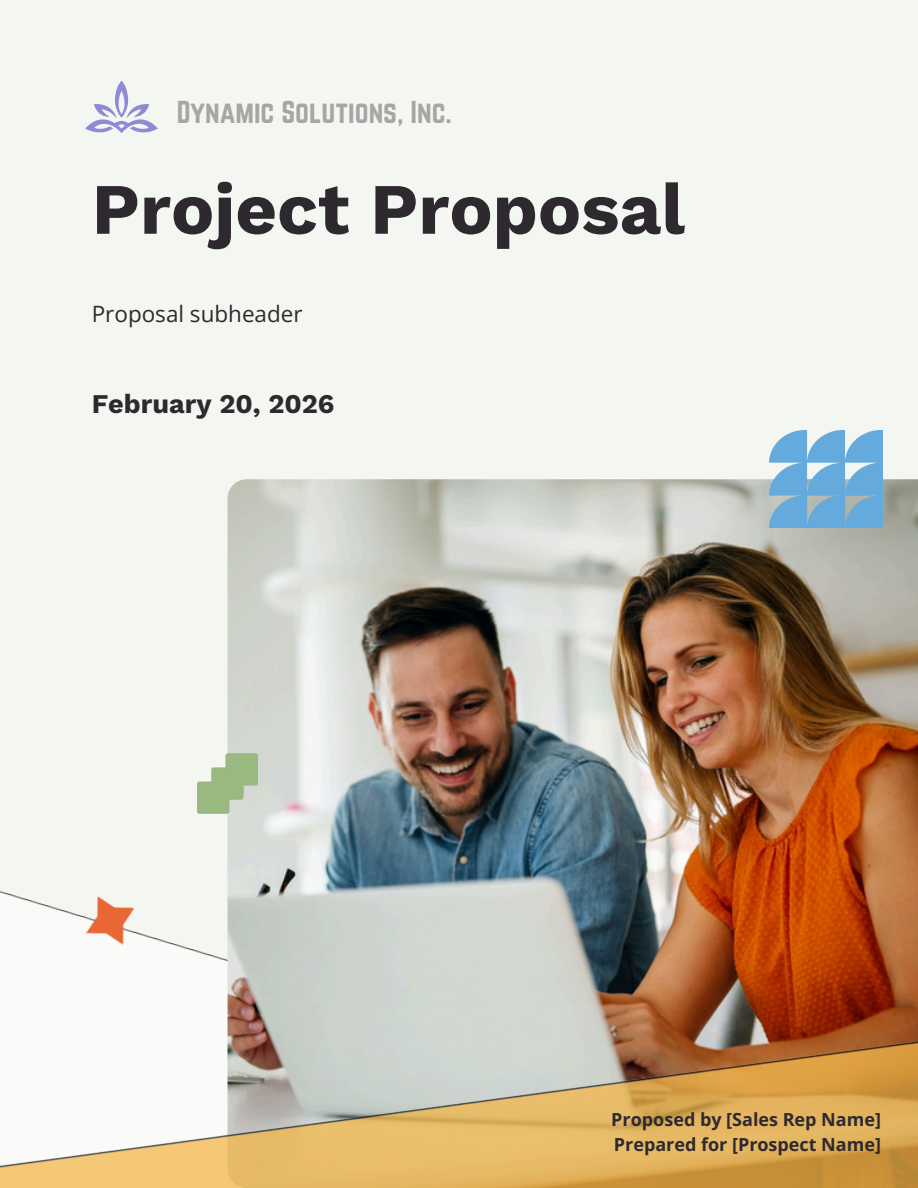
<style>
.page{position:relative;width:918px;height:1188px;background:#f4f7f1}
.page>*{position:absolute;margin:0;border:0;box-sizing:border-box;transform-origin:0 0}
.t1{font:700 72.15px "Work Sans";color:#2e292f}
.t2{font:27.75px "Norwester";color:#a6a6a6}
.t3{font:700 27px "Work Sans";color:#2e292f}
.t4{font:22.5px "Open Sans";color:#2e292f}
.t5{font:700 18px "Open Sans";color:#2e292f}
</style>
<div class="page">
<img style="left:0;top:479px;width:918px;height:709px">
<img style="left:198px;top:754px;width:59px;height:59px">
<img style="left:769px;top:431px;width:114px;height:96px">
<img style="left:74px;top:886px;width:72px;height:71px">
<svg style="left:85px;top:81px;width:73px;height:52px"></svg>
<p class="t2" style="left:177px;top:95px;width:277px">Dynamic Solutions, Inc.</p>
<p class="t1" style="left:92px;top:167px;width:595px">Project Proposal</p>
<h3 class="t4" style="left:92px;top:298px;width:212px">Proposal subheader</h3>
<h1 class="t3" style="left:92px;top:388px;width:244px">February 20, 2026</h1>
<h2 class="t5" style="left:611px;top:1107px;width:271px">Proposed by [Sales Rep Name]</h2>
<p class="t5" style="left:614px;top:1132px;width:269px">Prepared for [Prospect Name]</p>
</div>
